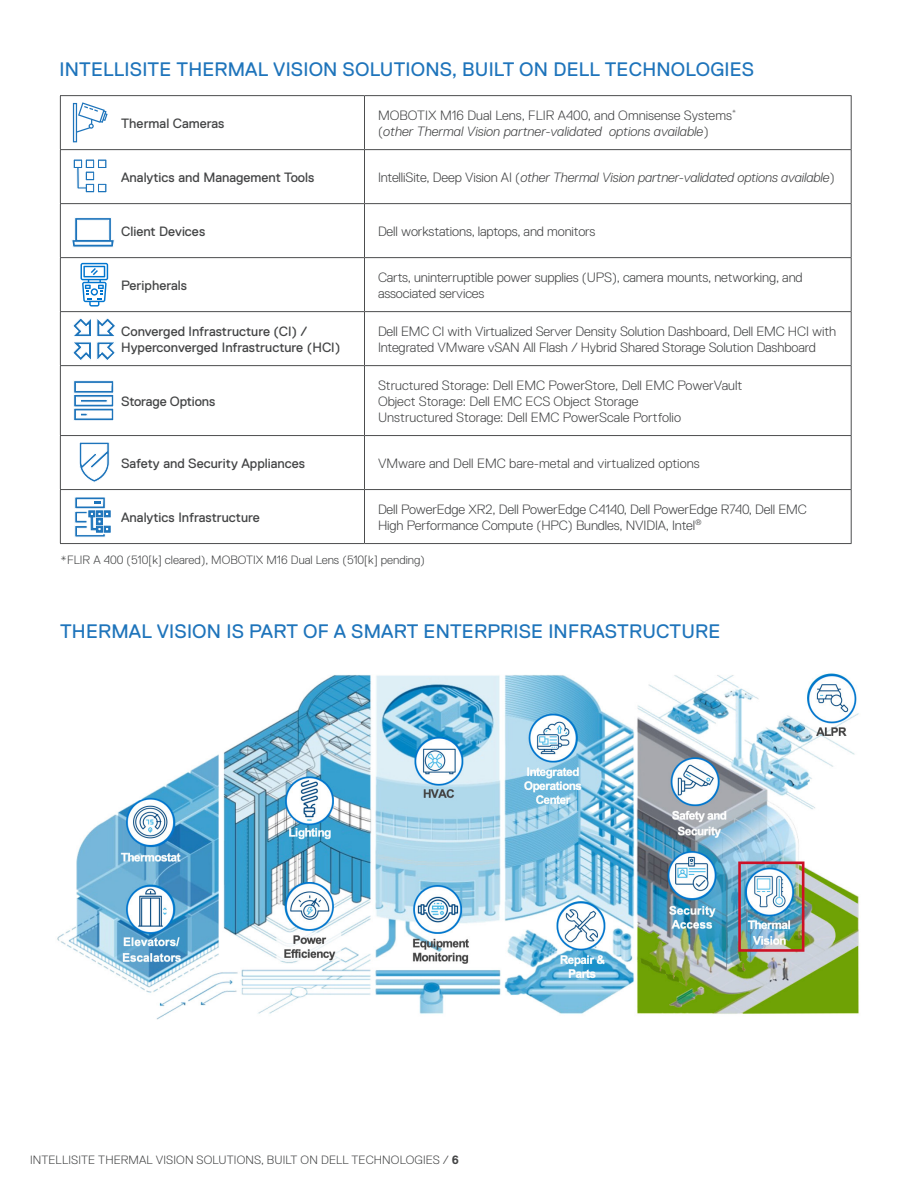
<style>
.page{position:relative;width:918px;height:1188px;background:#fff}
.page>*{position:absolute;margin:0;border:0;box-sizing:border-box;transform-origin:0 0}
.t1{font:19.5px "Dell Replica";letter-spacing:.01em;color:#1e74bb}
.t2{font:300 13.5px/16.2px "Dell Replica";letter-spacing:-.01em;color:#434445}
.t3{font:13.5px/16.2px "Dell Replica";color:#434445}
.t4{font:italic 300 13.5px/16.2px "Dell Replica";letter-spacing:-.01em;color:#434445}
.t5{font:300 12px "Dell Replica";letter-spacing:.01em;color:#434445}
.s1{font-style:normal}
.s2{font-weight:700}
</style>
<div class="page">
<hr style="left:60px;top:95px;width:304px;height:1px;background:#4c4d4e">
<hr style="left:60px;top:96px;width:1px;height:53px;background:#4c4d4e">
<hr style="left:364px;top:95px;width:488px;height:1px;background:#4c4d4e">
<hr style="left:364px;top:96px;width:1px;height:53px;background:#4c4d4e">
<hr style="left:851px;top:96px;width:1px;height:53px;background:#4c4d4e">
<hr style="left:60px;top:149px;width:304px;height:1px;background:#4c4d4e">
<hr style="left:60px;top:150px;width:1px;height:53px;background:#4c4d4e">
<hr style="left:364px;top:149px;width:488px;height:1px;background:#4c4d4e">
<hr style="left:364px;top:150px;width:1px;height:53px;background:#4c4d4e">
<hr style="left:851px;top:150px;width:1px;height:53px;background:#4c4d4e">
<hr style="left:60px;top:203px;width:304px;height:1px;background:#4c4d4e">
<hr style="left:60px;top:204px;width:1px;height:53px;background:#4c4d4e">
<hr style="left:364px;top:203px;width:488px;height:1px;background:#4c4d4e">
<hr style="left:364px;top:204px;width:1px;height:53px;background:#4c4d4e">
<hr style="left:851px;top:204px;width:1px;height:53px;background:#4c4d4e">
<hr style="left:60px;top:257px;width:304px;height:1px;background:#4c4d4e">
<hr style="left:60px;top:258px;width:1px;height:53px;background:#4c4d4e">
<hr style="left:364px;top:257px;width:488px;height:1px;background:#4c4d4e">
<hr style="left:364px;top:258px;width:1px;height:53px;background:#4c4d4e">
<hr style="left:851px;top:258px;width:1px;height:53px;background:#4c4d4e">
<hr style="left:60px;top:311px;width:304px;height:1px;background:#4c4d4e">
<hr style="left:60px;top:312px;width:1px;height:53px;background:#4c4d4e">
<hr style="left:364px;top:311px;width:488px;height:1px;background:#4c4d4e">
<hr style="left:364px;top:312px;width:1px;height:53px;background:#4c4d4e">
<hr style="left:851px;top:312px;width:1px;height:53px;background:#4c4d4e">
<hr style="left:60px;top:365px;width:304px;height:1px;background:#4c4d4e">
<hr style="left:60px;top:366px;width:1px;height:69px;background:#4c4d4e">
<hr style="left:364px;top:365px;width:488px;height:1px;background:#4c4d4e">
<hr style="left:364px;top:366px;width:1px;height:69px;background:#4c4d4e">
<hr style="left:851px;top:366px;width:1px;height:69px;background:#4c4d4e">
<hr style="left:60px;top:435px;width:304px;height:1px;background:#4c4d4e">
<hr style="left:60px;top:436px;width:1px;height:53px;background:#4c4d4e">
<hr style="left:364px;top:435px;width:488px;height:1px;background:#4c4d4e">
<hr style="left:364px;top:436px;width:1px;height:53px;background:#4c4d4e">
<hr style="left:851px;top:436px;width:1px;height:53px;background:#4c4d4e">
<hr style="left:60px;top:489px;width:304px;height:1px;background:#4c4d4e">
<hr style="left:60px;top:490px;width:1px;height:53px;background:#4c4d4e">
<hr style="left:364px;top:489px;width:488px;height:1px;background:#4c4d4e">
<hr style="left:364px;top:490px;width:1px;height:53px;background:#4c4d4e">
<hr style="left:851px;top:490px;width:1px;height:53px;background:#4c4d4e">
<hr style="left:60px;top:543px;width:304px;height:1px;background:#4c4d4e">
<hr style="left:364px;top:543px;width:488px;height:1px;background:#4c4d4e">
<svg style="left:73px;top:102px;width:35px;height:40px"></svg>
<svg style="left:73px;top:159px;width:34px;height:34px"></svg>
<svg style="left:72px;top:218px;width:43px;height:29px"></svg>
<svg style="left:73px;top:380px;width:41px;height:41px"></svg>
<svg style="left:73px;top:318px;width:42px;height:42px"></svg>
<svg style="left:79px;top:442px;width:31px;height:40px"></svg>
<svg style="left:110px;top:510px;width:1px;height:23px"></svg>
<svg style="left:74px;top:497px;width:36px;height:40px"></svg>
<svg style="left:81px;top:263px;width:27px;height:44px"></svg>
<img style="left:57px;top:673px;width:802px;height:347px">
<p class="t1" style="left:59px;top:58px;width:696px">INTELLISITE THERMAL VISION SOLUTIONS, BUILT ON DELL TECHNOLOGIES</p>
<p class="t3" style="left:121px;top:115px;width:105px">Thermal Cameras</p>
<p class="t4" style="left:378px;top:107px;width:360px"><span class="s1">MOBOTIX M16 Dual Lens, FLIR A400, and Omnisense Systems</span><sup>* </sup><span class="s1">(</span>other Thermal Vision partner-validated options available<span class="s1">)</span></p>
<p class="t3" style="left:121px;top:169px;width:195px">Analytics and Management Tools</p>
<p class="t4" style="left:378px;top:169px;width:458px"><span class="s1">IntelliSite, Deep Vision AI (</span>other Thermal Vision partner-validated options available<span class="s1">)</span></p>
<p class="t3" style="left:121px;top:223px;width:86px">Client Devices</p>
<p class="t2" style="left:378px;top:223px;width:219px">Dell workstations, laptops, and monitors</p>
<p class="t3" style="left:121px;top:277px;width:68px">Peripherals</p>
<p class="t2" style="left:378px;top:269px;width:426px">Carts, uninterruptible power supplies (UPS), camera mounts, networking, and associated services</p>
<p class="t3" style="left:121px;top:323px;width:221px">Converged Infrastructure (CI) /<br>Hyperconverged Infrastructure (HCI)</p>
<p class="t2" style="left:378px;top:323px;width:460px">Dell EMC CI with Virtualized Server Density Solution Dashboard, Dell EMC HCI with<br>Integrated VMware vSAN All Flash / Hybrid Shared Storage Solution Dashboard</p>
<p class="t3" style="left:121px;top:393px;width:96px">Storage Options</p>
<p class="t2" style="left:378px;top:377px;width:366px">Structured Storage: Dell EMC PowerStore, Dell EMC PowerVault<br>Object Storage: Dell EMC ECS Object Storage<br>Unstructured Storage: Dell EMC PowerScale Portfolio</p>
<p class="t3" style="left:121px;top:455px;width:185px">Safety and Security Appliances</p>
<p class="t2" style="left:378px;top:455px;width:323px">VMware and Dell EMC bare-metal and virtualized options</p>
<p class="t3" style="left:121px;top:509px;width:140px">Analytics Infrastructure</p>
<p class="t2" style="left:378px;top:501px;width:430px">Dell PowerEdge XR2, Dell PowerEdge C4140, Dell PowerEdge R740, Dell EMC<br>High Performance Compute (HPC) Bundles, NVIDIA, Intel<sup>®</sup></p>
<p class="t5" style="left:60px;top:554px;width:366px">*FLIR A 400 (510[k] cleared), MOBOTIX M16 Dual Lens (510[k] pending)</p>
<p class="t1" style="left:60px;top:620px;width:662px">THERMAL VISION IS PART OF A SMART ENTERPRISE INFRASTRUCTURE</p>
<p class="t5" style="left:30px;top:1154px;width:430px">INTELLISITE THERMAL VISION SOLUTIONS, BUILT ON DELL TECHNOLOGIES / <span class="s2">6</span></p>
</div>
